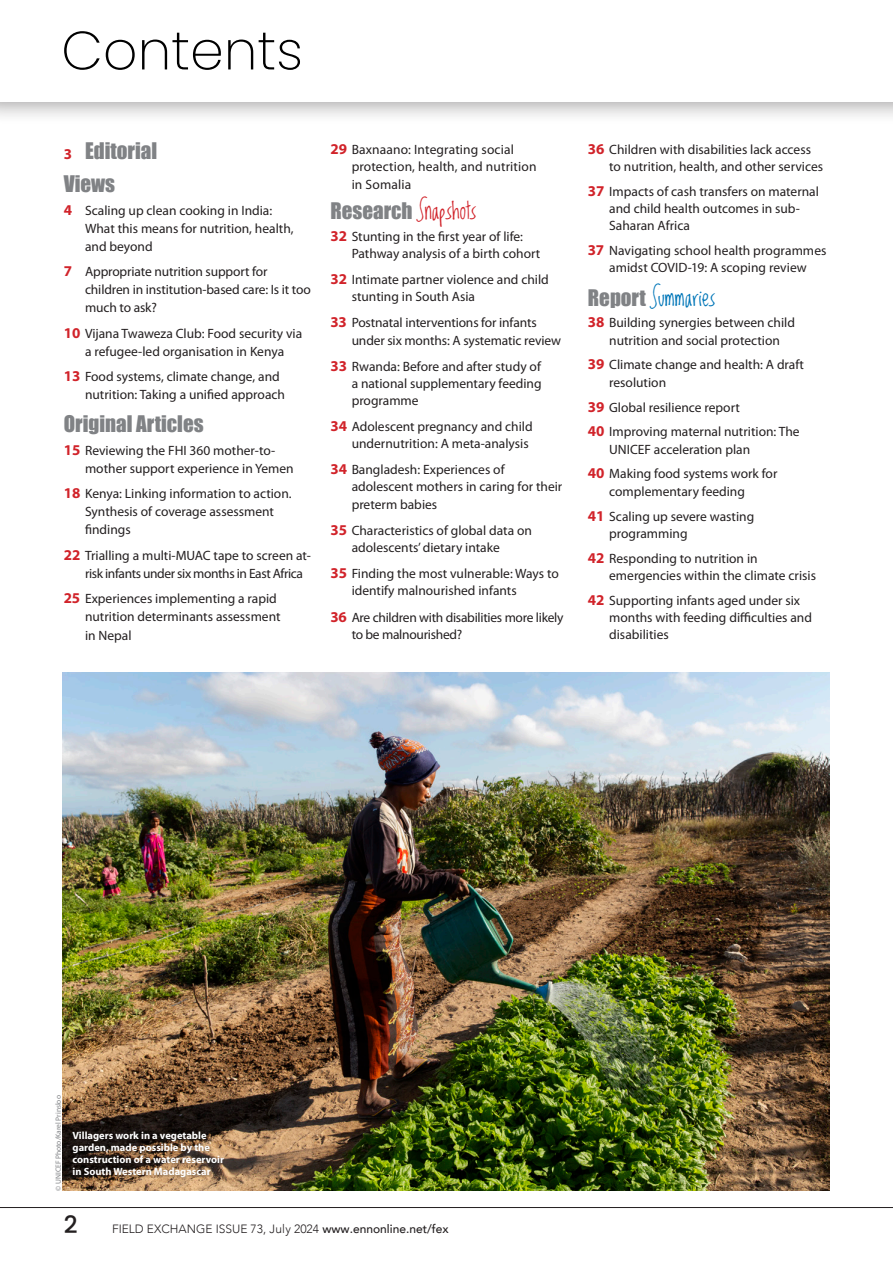
<style>
.page{position:relative;width:893px;height:1263px;background:#fff}
.page>*{position:absolute;margin:0;border:0;box-sizing:border-box;transform-origin:0 0}
.Section_1{font:200 54px "Poppins";color:#000}
.t1{font:500 24px "Poppins";color:#231f20}
.t2{font:21px "Impact";color:#808285}
.t3{font:21px "Lovedbythe King";color:#d1232a}
.t4{font:21px "Lovedbythe King";color:#0076b8}
.Contents_body_text{font:13.5px/17.1px "Myriad Pro";color:#231f20}
.Contents_body_text-2{font:13.5px/18px "Myriad Pro";letter-spacing:-.03em;color:#231f20}
.Contents_body_text-3{font:13.5px/17.4px "Myriad Pro";letter-spacing:-.02em;color:#231f20}
.t5{font:300 12px "Avenir";color:#231f20}
.Photo_caption{font:700 10.5px/12px "Myriad Pro";color:#fff}
.Photo_credit{font:7.5px "Myriad Pro";color:#808285}
.s1{font-family:"Myriad Pro";font-weight:700;font-size:15px;color:#d1232a}
.s2{font-weight:700;font-size:15px;color:#d1232a}
.s3{font-family:"Impact";color:#808285}
.s4{font-weight:500}
</style>
<div class="page">
<div style="left:0;top:0;width:893px;height:125px;background:#231f20;opacity:.38"></div>
<div style="left:0;top:0;width:893px;height:102px;background:#fff"></div>
<img style="left:63px;top:673px;width:766px;height:518px">
<hr style="left:0;top:1207px;width:893px;height:1px;background:#231f20">
<div style="left:72px;top:1131px;width:155px;height:49px;background:#231f20;opacity:.31"></div>
<p class="Section_1" style="left:61px;top:19px;width:243px">Contents</p>
<p class="t2" style="left:64px;top:135px;width:95px"><span class="s1">3</span> Editorial</p>
<p class="t2" style="left:64px;top:168px;width:53px">Views</p>
<p class="Contents_body_text" style="left:64px;top:202px;width:210px"><span class="s2">4</span> Scaling up clean cooking in India:</p>
<p class="Contents_body_text" style="left:85px;top:219px;width:210px;line-height:18px">What this means for nutrition, health, and beyond</p>
<p class="Contents_body_text" style="left:85px;top:263px;width:227px;line-height:18px;text-indent:-21px"><span class="s2">7</span> Appropriate nutrition support for children in institution-based care: Is it too much to ask?</p>
<p class="Contents_body_text" style="left:64px;top:324px;width:240px;line-height:18px;text-align:center"><span class="s2">10</span> Vijana Twaweza Club: Food security via a refugee-led organisation in Kenya</p>
<p class="Contents_body_text" style="left:85px;top:368px;width:201px;line-height:18px;text-indent:-21px"><span class="s2">13</span> Food systems, climate change, and nutrition: Taking a unified approach</p>
<p class="t2" style="left:64px;top:408px;width:141px">Original Articles</p>
<p class="Contents_body_text" style="left:85px;top:441px;width:210px;line-height:18px;text-indent:-21px"><span class="s2">15</span> Reviewing the FHI 360 mother-to&shy;mother support experience in Yemen</p>
<p class="Contents_body_text" style="left:85px;top:485px;width:208px;line-height:18px;text-indent:-21px"><span class="s2">18</span> Kenya: Linking information to action.<br>Synthesis of coverage assessment findings</p>
<p class="Contents_body_text-2" style="left:85px;top:546px;width:228px;text-indent:-21px"><span class="s2">22</span> Trialling a multi-MUAC tape to screen at&shy;risk infants under six months in East Africa</p>
<p class="Contents_body_text" style="left:64px;top:590px;width:218px;line-height:18px;text-align:right"><span class="s2">25</span> Experiences implementing a rapid nutrition determinants assessment</p>
<p class="Contents_body_text" style="left:85px;top:626px;width:48px">in Nepal</p>
<p class="Contents_body_text" style="left:352px;top:140px;width:186px;text-indent:-21px"><span class="s2">29</span> Baxnaano: Integrating social protection, health, and nutrition</p>
<p class="Contents_body_text" style="left:352px;top:176px;width:61px">in Somalia</p>
<p class="t3" style="left:330px;top:200px;width:147px"><span class="s3">Research</span> Snapshots</p>
<p class="Contents_body_text" style="left:352px;top:228px;width:190px;text-indent:-21px"><span class="s2">32</span> Stunting in the first year of life:<br>Pathway analysis of a birth cohort</p>
<p class="Contents_body_text" style="left:352px;top:271px;width:199px;text-indent:-21px"><span class="s2">32</span> Intimate partner violence and child stunting in South Asia</p>
<p class="Contents_body_text" style="left:352px;top:314px;width:211px;text-indent:-21px"><span class="s2">33</span> Postnatal interventions for infants under six months: A systematic review</p>
<p class="Contents_body_text" style="left:352px;top:357px;width:192px;text-align:justify;text-indent:-21px"><span class="s2">33</span> Rwanda: Before and after study of a national supplementary feeding programme</p>
<p class="Contents_body_text" style="left:330px;top:418px;width:204px;text-align:right"><span class="s2">34</span> Adolescent pregnancy and child undernutrition: A meta-analysis</p>
<p class="Contents_body_text" style="left:330px;top:461px;width:176px"><span class="s2">34</span> Bangladesh: Experiences of</p>
<p class="Contents_body_text" style="left:352px;top:478px;width:212px">adolescent mothers in caring for their preterm babies</p>
<p class="Contents_body_text" style="left:352px;top:521px;width:182px;text-indent:-21px"><span class="s2">35</span> Characteristics of global data on adolescents’ dietary intake</p>
<p class="Contents_body_text" style="left:352px;top:565px;width:209px;text-indent:-21px"><span class="s2">35</span> Finding the most vulnerable: Ways to identify malnourished infants</p>
<p class="Contents_body_text-3" style="left:352px;top:608px;width:213px;text-indent:-21px"><span class="s2">36</span> Are children with disabilities more likely to be malnourished?</p>
<p class="Contents_body_text" style="left:588px;top:140px;width:225px"><span class="s2">36</span> Children with disabilities lack access</p>
<p class="Contents_body_text" style="left:609px;top:158px;width:215px">to nutrition, health, and other services</p>
<p class="Contents_body_text" style="left:609px;top:182px;width:211px;text-indent:-21px"><span class="s2">37</span> Impacts of cash transfers on maternal and child health outcomes in sub-<br>Saharan Africa</p>
<p class="Contents_body_text" style="left:588px;top:242px;width:240px"><span class="s2">37</span> Navigating school health programmes</p>
<p class="Contents_body_text" style="left:609px;top:259px;width:199px">amidst COVID-19: A scoping review</p>
<p class="t4" style="left:588px;top:286px;width:129px"><span class="s3">Report</span> Summaries</p>
<p class="Contents_body_text" style="left:588px;top:314px;width:209px;text-align:center"><span class="s2">38</span> Building synergies between child nutrition and social protection</p>
<p class="Contents_body_text" style="left:609px;top:356px;width:196px;text-indent:-21px"><span class="s2">39</span> Climate change and health: A draft resolution</p>
<p class="Contents_body_text" style="left:588px;top:398px;width:153px"><span class="s2">39</span> Global resilience report</p>
<p class="Contents_body_text" style="left:609px;top:423px;width:192px;text-indent:-21px"><span class="s2">40</span> Improving maternal nutrition: The<br>UNICEF acceleration plan</p>
<p class="Contents_body_text" style="left:609px;top:465px;width:170px;text-indent:-21px"><span class="s2">40</span> Making food systems work for complementary feeding</p>
<p class="Contents_body_text" style="left:609px;top:507px;width:147px;text-indent:-21px"><span class="s2">41</span> Scaling up severe wasting programming</p>
<p class="Contents_body_text" style="left:609px;top:549px;width:208px;text-indent:-21px"><span class="s2">42</span> Responding to nutrition in emergencies within the climate crisis</p>
<p class="Contents_body_text" style="left:609px;top:591px;width:204px;text-indent:-21px"><span class="s2">42</span> Supporting infants aged under six months with feeding difficulties and disabilities</p>
<p class="Photo_credit" style="left:54px;top:1191px;width:97px;rotate:-90deg">© UNICEF Photo/Karel Prinsloo</p>
<p class="Photo_caption" style="left:73px;top:1129px;width:153px">Villagers work in a vegetable garden, made possible by the construction of a water reservoir in South Western Madagascar</p>
<h2 class="t1" style="left:64px;top:1210px;width:15px">2</h2>
<p class="t5" style="left:112px;top:1222px;width:338px">FIELD EXCHANGE ISSUE 73, July 2024 <span class="s4">www.ennonline.net/fex</span></p>
</div>
